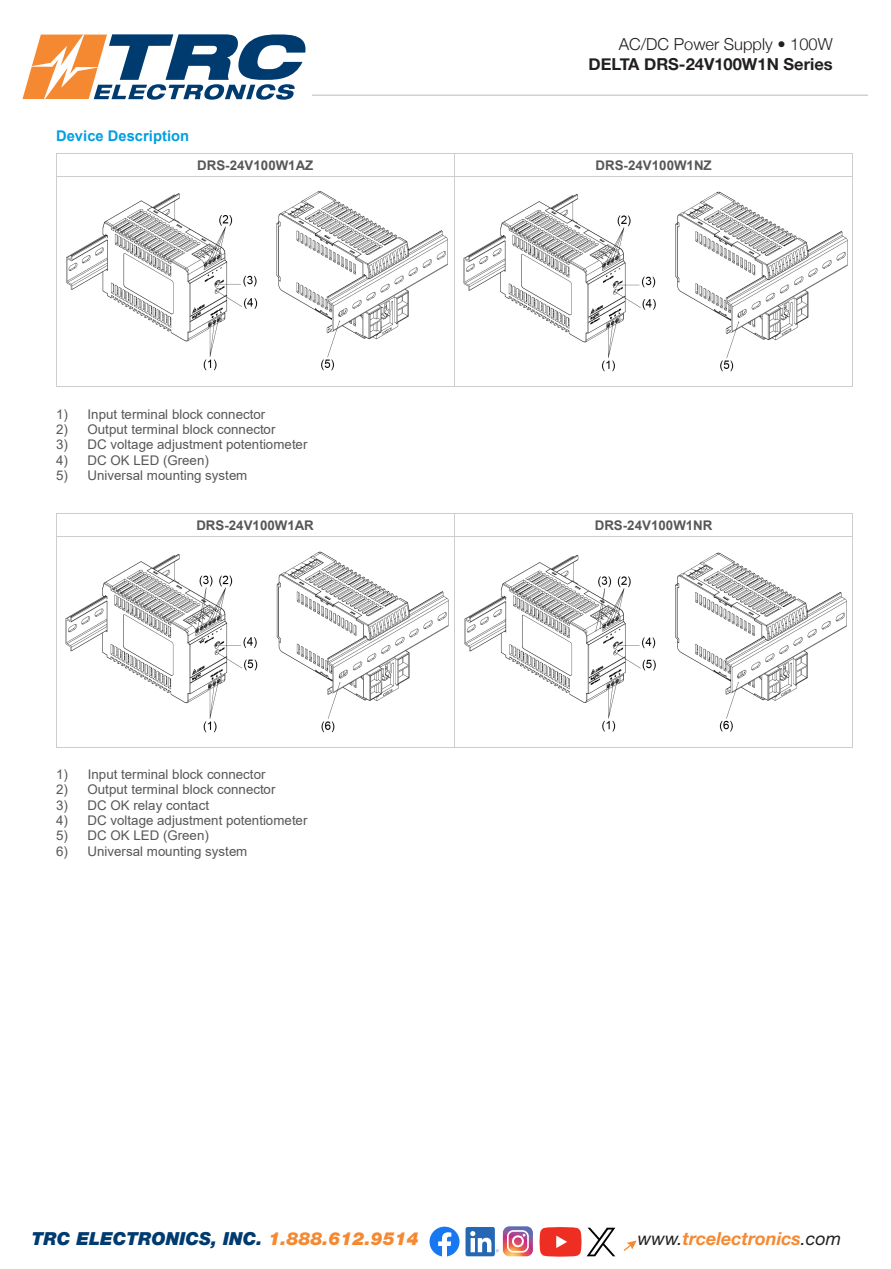
<style>
.page{position:relative;width:891px;height:1269px;background:#fff}
.page>*{position:absolute;margin:0;border:0;box-sizing:border-box;transform-origin:0 0}
.t1{font:italic 900 18px "Helvetica Neue LT Std";color:#003b70}
.t2{font:italic 700 18px "Helvetica Neue LT Std";color:#f58932}
.t3{font:700 16.5px "Helvetica Neue";color:#231f20}
.t4{font:300 16.5px "Helvetica Neue";color:#231f20}
.t5{font:700 14.7px "Arial";color:#009fe3}
.t6{font:13.35px "Arial";letter-spacing:.005em;color:#575756}
.t7{font:700 13.35px "Arial";letter-spacing:.005em;color:#575756}
.s1{color:#f58932}
.s2{font-weight:400;color:#231f20}
</style>
<div class="page">
<hr style="left:312px;top:94px;width:556px;height:2px;background:#d3d0ce">
<svg style="left:624px;top:1240px;width:13px;height:11px"></svg>
<svg style="left:22px;top:34px;width:284px;height:66px"></svg>
<svg style="left:430px;top:1227px;width:30px;height:30px"></svg>
<div style="left:466px;top:1227px;width:29px;height:29px;background:#2567b3;border-radius:2px"></div>
<svg style="left:470px;top:1226px;width:63px;height:30px"></svg>
<svg style="left:540px;top:1227px;width:75px;height:30px"></svg>
<hr style="left:57px;top:153px;width:397px;height:1px;background:#cccdcf">
<hr style="left:455px;top:153px;width:398px;height:1px;background:#cccdcf">
<svg style="left:56px;top:153px;width:1px;height:24px"></svg>
<hr style="left:57px;top:176px;width:397px;height:1px;background:#cccdcf">
<svg style="left:454px;top:153px;width:1px;height:24px"></svg>
<hr style="left:455px;top:176px;width:398px;height:1px;background:#cccdcf">
<hr style="left:56px;top:177px;width:1px;height:210px;background:#cccdcf">
<hr style="left:57px;top:387px;width:397px;height:1px;background:#cccdcf">
<hr style="left:454px;top:177px;width:1px;height:210px;background:#cccdcf">
<hr style="left:455px;top:387px;width:398px;height:1px;background:#cccdcf">
<hr style="left:853px;top:177px;width:1px;height:210px;background:#cccdcf">
<hr style="left:57px;top:513px;width:397px;height:1px;background:#cccdcf">
<hr style="left:455px;top:513px;width:398px;height:1px;background:#cccdcf">
<svg style="left:56px;top:513px;width:1px;height:24px"></svg>
<hr style="left:57px;top:537px;width:397px;height:1px;background:#cccdcf">
<svg style="left:454px;top:513px;width:1px;height:24px"></svg>
<hr style="left:455px;top:537px;width:398px;height:1px;background:#cccdcf">
<hr style="left:56px;top:537px;width:1px;height:210px;background:#cccdcf">
<hr style="left:57px;top:747px;width:397px;height:1px;background:#cccdcf">
<hr style="left:454px;top:537px;width:1px;height:210px;background:#cccdcf">
<hr style="left:455px;top:747px;width:398px;height:1px;background:#cccdcf">
<hr style="left:853px;top:537px;width:1px;height:210px;background:#cccdcf">
<img style="left:66px;top:192px;width:382px;height:179px">
<img style="left:463px;top:191px;width:385px;height:181px">
<img style="left:65px;top:551px;width:384px;height:182px">
<img style="left:464px;top:552px;width:383px;height:180px">
<p class="t4" style="left:619px;top:31px;width:215px">AC/DC Power Supply • 100W</p>
<p class="t3" style="left:589px;top:51px;width:246px">DELTA DRS-24V100W1N Series</p>
<p class="t5" style="left:56px;top:125px;width:135px">Device Description</p>
<p class="t7" style="left:197px;top:155px;width:118px">DRS-24V100W1AZ</p>
<p class="t7" style="left:596px;top:155px;width:118px">DRS-24V100W1NZ</p>
<p class="t6" style="left:56px;top:405px;width:211px">1) Input terminal block connector</p>
<p class="t6" style="left:56px;top:420px;width:221px">2) Output terminal block connector</p>
<p class="t6" style="left:56px;top:436px;width:253px">3) DC voltage adjustment potentiometer</p>
<p class="t6" style="left:56px;top:451px;width:154px">4) DC OK LED (Green)</p>
<p class="t6" style="left:56px;top:466px;width:193px">5) Universal mounting system</p>
<p class="t7" style="left:196px;top:516px;width:119px">DRS-24V100W1AR</p>
<p class="t7" style="left:595px;top:516px;width:119px">DRS-24V100W1NR</p>
<p class="t6" style="left:56px;top:765px;width:211px">1) Input terminal block connector</p>
<p class="t6" style="left:56px;top:781px;width:221px">2) Output terminal block connector</p>
<p class="t6" style="left:56px;top:796px;width:154px">3) DC OK relay contact</p>
<p class="t6" style="left:56px;top:811px;width:253px">4) DC voltage adjustment potentiometer</p>
<p class="t6" style="left:56px;top:827px;width:154px">5) DC OK LED (Green)</p>
<p class="t6" style="left:56px;top:842px;width:193px">6) Universal mounting system</p>
<p class="t1" style="left:32px;top:1227px;width:388px">TRC ELECTRONICS, INC. <span class="s1">1.888.612.9514</span></p>
<p class="t2" style="left:638px;top:1227px;width:205px"><span class="s2">www.</span>trcelectronics<span class="s2">.com</span></p>
</div>
